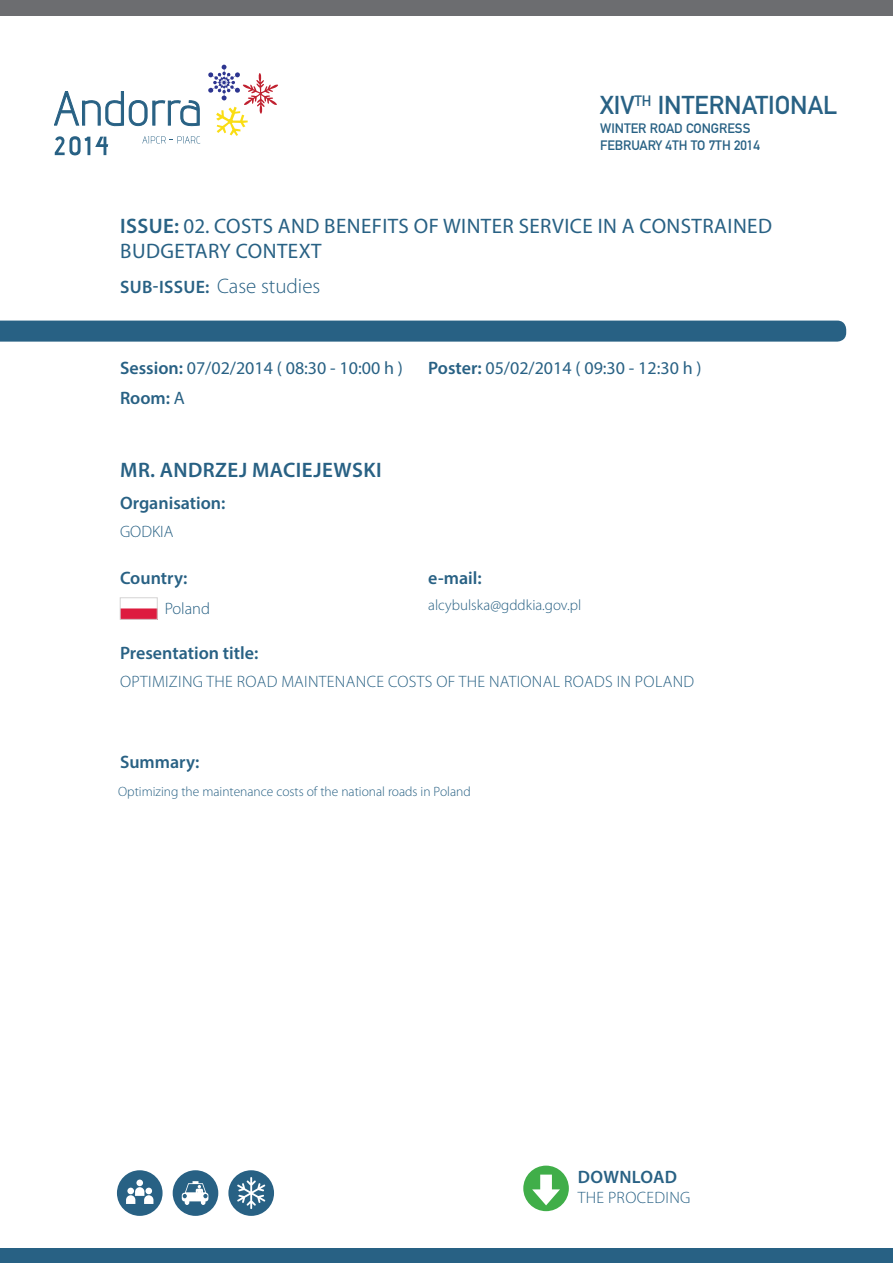
<style>
.page{position:relative;width:893px;height:1263px;background:#fff}
.page>*{position:absolute;margin:0;border:0;box-sizing:border-box;transform-origin:0 0}
.t1{font:25.5px "DIN Mittelschrift Std";color:#286184}
.Estilo_de_párrafo_3{font:21px/25.2px "Myriad Pro";letter-spacing:.02em;color:#286184}
.t2{font:300 21px "Myriad Pro";color:#286184}
.t3{font:600 21px "Myriad Pro";letter-spacing:.02em;color:#286184}
.t4{font:18px "Myriad Pro";color:#286184}
.Estilo_de_párrafo_2{font:600 18px "Myriad Pro";color:#286184}
.Estilo_de_párrafo_2-2{font:600 18px "Myriad Pro";letter-spacing:.02em;color:#286184}
.Estilo_de_párrafo_2-3{font:300 16.5px "Myriad Pro";letter-spacing:.02em;color:#286184}
.Estilo_de_párrafo_2-4{font:300 15px "Myriad Pro";color:#286184}
.t5{font:300 13.5px "Myriad Pro";color:#286184}
.t6{font:13.5px/16.2px "DIN Mittelschrift Std";color:#286184}
.s1{font-weight:600}
.s2{font-weight:600;font-size:18px}
.s3{font-weight:400}
</style>
<div class="page">
<svg style="left:173px;top:1170px;width:45px;height:46px"></svg>
<svg style="left:228px;top:1170px;width:46px;height:46px"></svg>
<svg style="left:117px;top:1170px;width:46px;height:46px"></svg>
<div style="left:0;top:1248px;width:893px;height:15px;background:#286184"></div>
<div style="left:0;top:0;width:893px;height:16px;background:#6c6d70"></div>
<svg style="left:54px;top:91px;width:146px;height:36px"></svg>
<svg style="left:55px;top:136px;width:53px;height:19px"></svg>
<svg style="left:142px;top:136px;width:58px;height:8px"></svg>
<svg style="left:208px;top:65px;width:70px;height:71px"></svg>
<div style="left:0;top:321px;width:846px;height:21px;background:#286184"></div>
<div style="left:523px;top:1165px;width:46px;height:46px;background:#40ae49;border-radius:50%"></div>
<svg style="left:532px;top:1174px;width:28px;height:31px"></svg>
<img style="left:122px;top:608px;width:33px;height:9px">
<div style="left:120px;top:598px;width:37px;height:21px;border:1px solid #d4d3d3"></div>
<h1 class="t1" style="left:600px;top:90px;width:239px">XIV<sup>TH</sup> INTERNATIONAL</h1>
<p class="t6" style="left:600px;top:121px;width:161px">WINTER ROAD CONGRESS<br>FEBRUARY 4TH TO 7TH 2014</p>
<p class="Estilo_de_párrafo_3" style="left:120px;top:214px;width:653px"><span class="s1">ISSUE:</span> 02. COSTS AND BENEFITS OF WINTER SERVICE IN A CONSTRAINED<br>BUDGETARY CONTEXT</p>
<p class="t2" style="left:120px;top:273px;width:202px"><span class="s2">SUB-ISSUE:</span> Case studies</p>
<p class="t4" style="left:120px;top:358px;width:284px"><span class="s1">Session:</span> 07/02/2014 ( 08:30 - 10:00 h )</p>
<p class="Estilo_de_párrafo_2" style="left:120px;top:386px;width:66px">Room: <span class="s3">A</span></p>
<p class="t3" style="left:120px;top:457px;width:263px">MR. ANDRZEJ MACIEJEWSKI</p>
<p class="Estilo_de_párrafo_2" style="left:120px;top:491px;width:107px">Organisation:</p>
<p class="Estilo_de_párrafo_2-3" style="left:120px;top:522px;width:55px">GODKIA</p>
<p class="Estilo_de_párrafo_2" style="left:120px;top:566px;width:69px">Country:</p>
<p class="Estilo_de_párrafo_2-3" style="left:165px;top:598px;width:47px">Poland</p>
<p class="t4" style="left:428px;top:358px;width:275px"><span class="s1">Poster:</span> 05/02/2014 ( 09:30 - 12:30 h )</p>
<p class="Estilo_de_párrafo_2" style="left:428px;top:566px;width:55px">e-mail:</p>
<p class="Estilo_de_párrafo_2-4" style="left:428px;top:596px;width:154px">alcybulska@gddkia.gov.pl</p>
<p class="Estilo_de_párrafo_2" style="left:120px;top:641px;width:140px">Presentation title:</p>
<p class="Estilo_de_párrafo_2-3" style="left:120px;top:672px;width:576px">OPTIMIZING THE ROAD MAINTENANCE COSTS OF THE NATIONAL ROADS IN POLAND</p>
<p class="Estilo_de_párrafo_2" style="left:120px;top:750px;width:81px">Summary:</p>
<p class="t5" style="left:118px;top:783px;width:354px">Optimizing the maintenance costs of the national roads in Poland</p>
<p class="Estilo_de_párrafo_2-2" style="left:578px;top:1165px;width:101px">DOWNLOAD</p>
<p class="Estilo_de_párrafo_2-3" style="left:578px;top:1187px;width:114px">THE PROCEDING</p>
</div>
